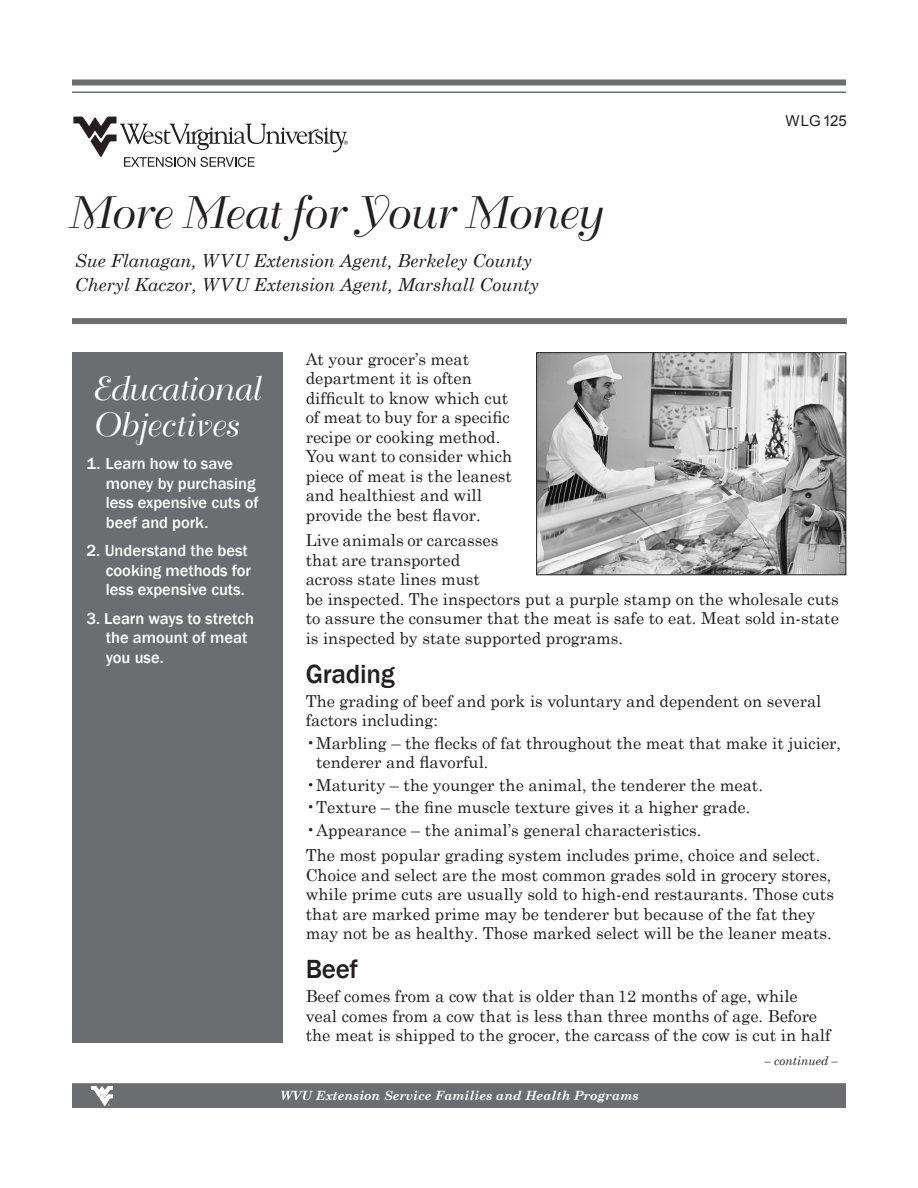
<style>
.page{position:relative;width:918px;height:1188px;background:#fff}
.page>*{position:absolute;margin:0;border:0;box-sizing:border-box;transform-origin:0 0}
.Headline{font:45px "Bellevue";color:#231f20}
.Body_text{font:33px/36px "Bellevue";color:#fff}
.Body_text-2{font:500 27px "Franklin Gothic";letter-spacing:-.01em;color:#231f20}
.Body_text-3{font:italic 18px "Century Schoolbook";color:#231f20}
.Body_text-4{font:16.5px/19.5px "Century Schoolbook";color:#231f20}
.Body_text-5{font:500 16.5px/19.5px "Franklin Gothic";color:#fff}
.t1{font:15px "Arial";color:#231f20}
.t2{font:italic 700 12.75px "Century Schoolbook";color:#fff}
.Continued{font:italic 12px "Century Schoolbook";color:#231f20}
</style>
<div class="page">
<div style="left:72px;top:80px;width:774px;height:6px;background:#6c6d70"></div>
<hr style="left:72px;top:92px;width:774px;height:1px;background:#6c6d70">
<div style="left:72px;top:1083px;width:774px;height:25px;background:#6c6d70;border:2px solid #6c6d70"></div>
<svg style="left:91px;top:1086px;width:22px;height:20px"></svg>
<svg style="left:73px;top:117px;width:275px;height:50px"></svg>
<div style="left:72px;top:352px;width:211px;height:690px;background:#6c6d70"></div>
<div style="left:72px;top:318px;width:775px;height:6px;background:#6c6d70"></div>
<img style="left:538px;top:354px;width:306px;height:219px">
<div style="left:536px;top:352px;width:310px;height:223px;border:1px solid #231f20"></div>
<p class="Headline" style="left:66px;top:188px;width:536px">More Meat for Your Money</p>
<p class="Body_text-3" style="left:75px;top:247px;width:458px">Sue Flanagan, WVU Extension Agent, Berkeley County</p>
<p class="Body_text-3" style="left:75px;top:271px;width:465px">Cheryl Kaczor, WVU Extension Agent, Marshall County</p>
<p class="t1" style="left:785px;top:111px;width:63px">WLG 125</p>
<p class="Body_text" style="left:91px;top:372px;width:169px">Educational<br>Objectives</p>
<p class="Body_text-5" style="left:106px;top:454px;width:154px;text-indent:-20px">1. Learn how to save money by purchasing less expensive cuts of beef and pork.</p>
<p class="Body_text-5" style="left:106px;top:541px;width:147px;text-indent:-20px">2. Understand the best cooking methods for less expensive cuts.</p>
<p class="Body_text-5" style="left:106px;top:609px;width:150px;text-indent:-20px">3. Learn ways to stretch the amount of meat you use.</p>
<p class="Body_text-4" style="left:306px;top:347px;width:208px">At your grocer’s meat department it is often difficult to know which cut of meat to buy for a specific recipe or cooking method.<br>You want to consider which piece of meat is the leanest and healthiest and will provide the best flavor.</p>
<p class="Body_text-4" style="left:306px;top:529px;width:535px">Live animals or carcasses<br>that are transported<br>across state lines must<br>be inspected. The inspectors put a purple stamp on the wholesale cuts to assure the consumer that the meat is safe to eat. Meat sold in-state is inspected by state supported programs.</p>
<p class="Body_text-2" style="left:306px;top:657px;width:91px">Grading</p>
<p class="Body_text-4" style="left:306px;top:689px;width:517px">The grading of beef and pork is voluntary and dependent on several factors including:</p>
<p class="Body_text-4" style="left:316px;top:731px;width:527px;text-indent:-10px">•Marbling – the flecks of fat throughout the meat that make it juicier, tenderer and flavorful.</p>
<p class="Body_text-4" style="left:306px;top:773px;width:459px">•Maturity – the younger the animal, the tenderer the meat.</p>
<p class="Body_text-4" style="left:306px;top:796px;width:446px">•Texture – the fine muscle texture gives it a higher grade.</p>
<p class="Body_text-4" style="left:306px;top:818px;width:397px">•Appearance – the animal’s general characteristics.</p>
<p class="Body_text-4" style="left:306px;top:844px;width:530px">The most popular grading system includes prime, choice and select.<br>Choice and select are the most common grades sold in grocery stores, while prime cuts are usually sold to high-end restaurants. Those cuts that are marked prime may be tenderer but because of the fat they may not be as healthy. Those marked select will be the leaner meats.</p>
<p class="Body_text-2" style="left:306px;top:952px;width:54px">Beef</p>
<p class="Body_text-4" style="left:306px;top:985px;width:526px">Beef comes from a cow that is older than 12 months of age, while veal comes from a cow that is less than three months of age. Before the meat is shipped to the grocer, the carcass of the cow is cut in half</p>
<p class="t2" style="left:280px;top:1086px;width:360px">WVU Extension Service Families and Health Programs</p>
<p class="Continued" style="left:765px;top:1052px;width:74px">– continued –</p>
</div>
